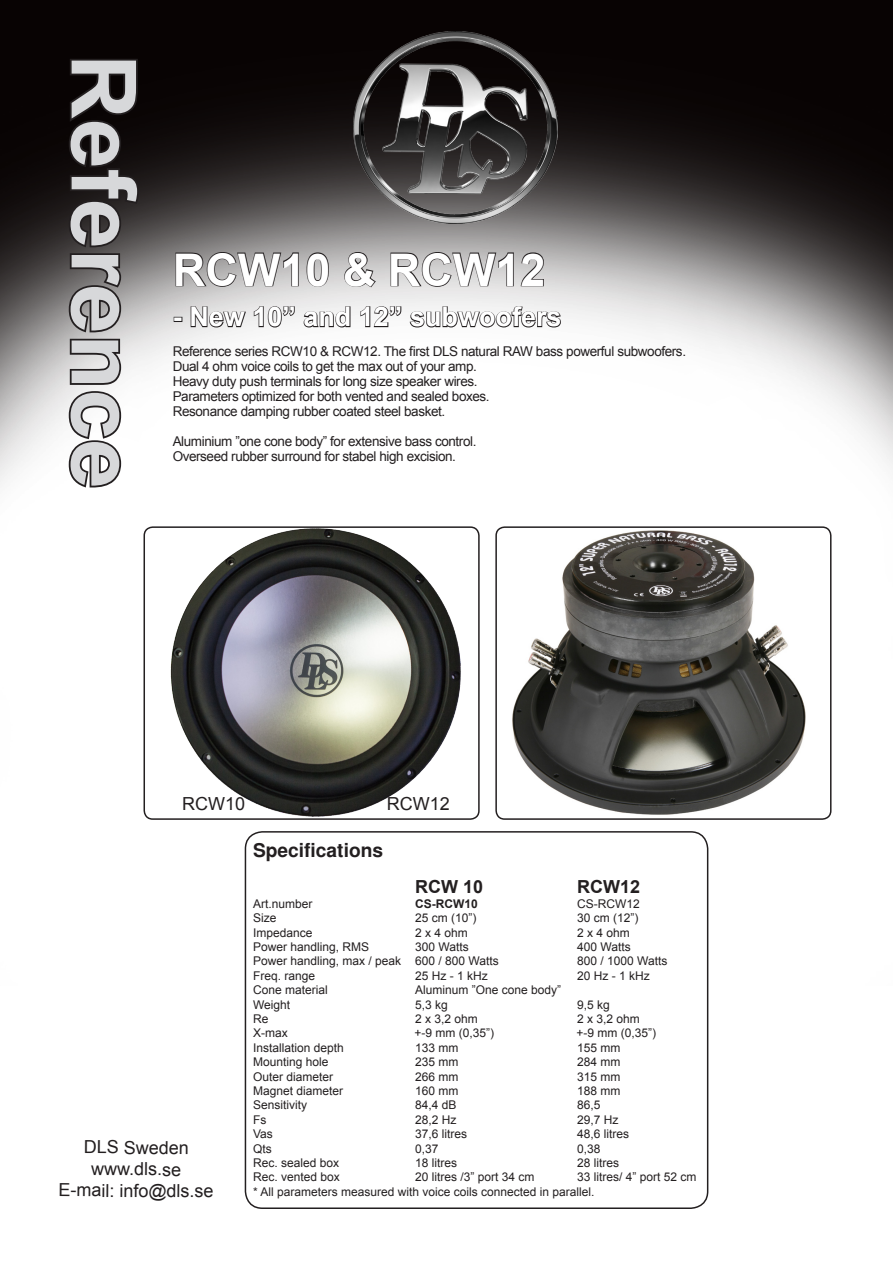
<style>
.page{position:relative;width:893px;height:1263px;background:#fff}
.page>*{position:absolute;margin:0;border:0;box-sizing:border-box;transform-origin:0 0}
.t1{font:700 90px "Arial";color:#d7d8da}
.t2{font:700 45px "Arial";color:#fff}
.t3{font:700 27px "Arial";color:#fff}
.Rubrik{font:700 19.2px "Helvetica";color:#231f20}
.t4{font:18px "Arial";letter-spacing:-.01em;color:#231f20}
.t5{font:700 18px "Arial";color:#231f20}
.t6{font:13.5px "Arial";letter-spacing:-.03em;color:#231f20}
.Brödtext{font:12px "Arial";color:#231f20}
.t7{font:700 12px "Arial";color:#231f20}
</style>
<div class="page">
<img style="left:0;top:0;width:893px;height:985px">
<div style="left:245px;top:831px;width:463px;height:378px;border:2px solid #231f20;border-radius:17px"></div>
<svg style="left:67px;top:57px;width:74px;height:433px"></svg>
<svg style="left:175px;top:251px;width:125px;height:37px;background:#949192"></svg>
<svg style="left:306px;top:252px;width:24px;height:36px"></svg>
<svg style="left:343px;top:251px;width:34px;height:37px"></svg>
<svg style="left:390px;top:251px;width:155px;height:37px;background:#aba9aa"></svg>
<div style="left:174px;top:317px;width:8px;height:5px;border:2px solid #231f20"></div>
<svg style="left:190px;top:306px;width:57px;height:22px"></svg>
<svg style="left:253px;top:305px;width:43px;height:23px"></svg>
<svg style="left:303px;top:306px;width:48px;height:22px"></svg>
<svg style="left:360px;top:305px;width:42px;height:23px"></svg>
<svg style="left:409px;top:305px;width:153px;height:24px"></svg>
<img style="left:144px;top:527px;width:335px;height:292px">
<div style="left:144px;top:526px;width:336px;height:294px;border:2px solid #231f20;border-radius:9px"></div>
<img style="left:496px;top:527px;width:335px;height:292px">
<div style="left:495px;top:526px;width:336px;height:294px;border:2px solid #231f20;border-radius:9px"></div>
<img style="left:353px;top:31px;width:204px;height:192px">
<p class="t1" style="left:163px;top:54px;width:437px;rotate:90deg">Reference</p>
<p class="t2" style="left:173px;top:240px;width:374px">RCW10 &amp; RCW12</p>
<p class="t3" style="left:173px;top:299px;width:390px">- New 10” and 12” subwoofers</p>
<p class="t6" style="left:173px;top:342px;width:515px">Reference series RCW10 &amp; RCW12. The first DLS natural RAW bass powerful subwoofers.</p>
<p class="t6" style="left:173px;top:357px;width:306px">Dual 4 ohm voice coils to get the max out of your amp.</p>
<p class="t6" style="left:173px;top:372px;width:306px">Heavy duty push terminals for long size speaker wires.</p>
<p class="t6" style="left:173px;top:387px;width:318px">Parameters optimized for both vented and sealed boxes.</p>
<p class="t6" style="left:173px;top:402px;width:274px">Resonance damping rubber coated steel basket.</p>
<p class="t6" style="left:173px;top:432px;width:305px">Aluminium ”one cone body” for extensive bass control.</p>
<p class="t6" style="left:173px;top:447px;width:285px">Overseed rubber surround for stabel high excision.</p>
<p class="t4" style="left:182px;top:792px;width:64px">RCW10</p>
<p class="t4" style="left:387px;top:792px;width:64px">RCW12</p>
<p class="Rubrik" style="left:253px;top:839px;width:131px">Specifications</p>
<p class="t5" style="left:415px;top:875px;width:70px">RCW 10</p>
<p class="t5" style="left:577px;top:875px;width:64px">RCW12</p>
<p class="t4" style="left:84px;top:1135px;width:107px">DLS Sweden</p>
<p class="t4" style="left:91px;top:1157px;width:92px">www.dls.se</p>
<p class="t4" style="left:58px;top:1179px;width:157px">E-mail: info@dls.se</p>
<p class="Brödtext" style="left:253px;top:896px;width:61px">Art.number</p>
<p class="t7" style="left:415px;top:895px;width:64px">CS-RCW10</p>
<p class="Brödtext" style="left:577px;top:896px;width:64px">CS-RCW12</p>
<p class="Brödtext" style="left:253px;top:910px;width:25px">Size</p>
<p class="Brödtext" style="left:415px;top:910px;width:63px">25 cm (10”)</p>
<p class="Brödtext" style="left:577px;top:910px;width:63px">30 cm (12”)</p>
<p class="Brödtext" style="left:253px;top:924px;width:61px">Impedance</p>
<p class="Brödtext" style="left:415px;top:924px;width:54px">2 x 4 ohm</p>
<p class="Brödtext" style="left:577px;top:924px;width:54px">2 x 4 ohm</p>
<p class="Brödtext" style="left:253px;top:939px;width:118px">Power handling, RMS</p>
<p class="Brödtext" style="left:415px;top:939px;width:55px">300 Watts</p>
<p class="Brödtext" style="left:577px;top:939px;width:55px">400 Watts</p>
<p class="Brödtext" style="left:253px;top:953px;width:247px">Power handling, max / peak 600 / 800 Watts</p>
<p class="Brödtext" style="left:577px;top:953px;width:92px">800 / 1000 Watts</p>
<p class="Brödtext" style="left:253px;top:968px;width:64px">Freq. range</p>
<p class="Brödtext" style="left:415px;top:968px;width:74px">25 Hz - 1 kHz</p>
<p class="Brödtext" style="left:577px;top:968px;width:74px">20 Hz - 1 kHz</p>
<p class="Brödtext" style="left:253px;top:982px;width:76px">Cone material</p>
<p class="Brödtext" style="left:415px;top:982px;width:148px">Aluminum ”One cone body”</p>
<p class="Brödtext" style="left:253px;top:996px;width:39px">Weight</p>
<p class="Brödtext" style="left:415px;top:996px;width:34px">5,3 kg</p>
<p class="Brödtext" style="left:577px;top:996px;width:34px">9,5 kg</p>
<p class="Brödtext" style="left:253px;top:1011px;width:17px">Re</p>
<p class="Brödtext" style="left:415px;top:1011px;width:64px">2 x 3,2 ohm</p>
<p class="Brödtext" style="left:577px;top:1011px;width:64px">2 x 3,2 ohm</p>
<p class="Brödtext" style="left:253px;top:1025px;width:36px">X-max</p>
<p class="Brödtext" style="left:414px;top:1025px;width:81px">+-9 mm (0,35”)</p>
<p class="Brödtext" style="left:576px;top:1025px;width:81px">+-9 mm (0,35”)</p>
<p class="Brödtext" style="left:253px;top:1040px;width:92px">Installation depth</p>
<p class="Brödtext" style="left:415px;top:1040px;width:45px">133 mm</p>
<p class="Brödtext" style="left:577px;top:1040px;width:45px">155 mm</p>
<p class="Brödtext" style="left:253px;top:1054px;width:77px">Mounting hole</p>
<p class="Brödtext" style="left:415px;top:1054px;width:45px">235 mm</p>
<p class="Brödtext" style="left:577px;top:1054px;width:45px">284 mm</p>
<p class="Brödtext" style="left:253px;top:1068px;width:82px">Outer diameter</p>
<p class="Brödtext" style="left:415px;top:1068px;width:45px">266 mm</p>
<p class="Brödtext" style="left:577px;top:1068px;width:45px">315 mm</p>
<p class="Brödtext" style="left:253px;top:1083px;width:92px">Magnet diameter</p>
<p class="Brödtext" style="left:415px;top:1083px;width:45px">160 mm</p>
<p class="Brödtext" style="left:577px;top:1083px;width:45px">188 mm</p>
<p class="Brödtext" style="left:253px;top:1097px;width:56px">Sensitivity</p>
<p class="Brödtext" style="left:415px;top:1097px;width:43px">84,4 dB</p>
<p class="Brödtext" style="left:577px;top:1097px;width:25px">86,5</p>
<p class="Brödtext" style="left:253px;top:1112px;width:15px">Fs</p>
<p class="Brödtext" style="left:415px;top:1112px;width:43px">28,2 Hz</p>
<p class="Brödtext" style="left:577px;top:1112px;width:43px">29,7 Hz</p>
<p class="Brödtext" style="left:253px;top:1126px;width:21px">Vas</p>
<p class="Brödtext" style="left:415px;top:1126px;width:54px">37,6 litres</p>
<p class="Brödtext" style="left:577px;top:1126px;width:54px">48,6 litres</p>
<p class="Brödtext" style="left:253px;top:1140px;width:20px">Qts</p>
<p class="Brödtext" style="left:415px;top:1140px;width:25px">0,37</p>
<p class="Brödtext" style="left:577px;top:1140px;width:25px">0,38</p>
<p class="Brödtext" style="left:253px;top:1155px;width:88px">Rec. sealed box</p>
<p class="Brödtext" style="left:415px;top:1155px;width:44px">18 litres</p>
<p class="Brödtext" style="left:577px;top:1155px;width:44px">28 litres</p>
<p class="Brödtext" style="left:253px;top:1169px;width:88px">Rec. vented box</p>
<p class="Brödtext" style="left:415px;top:1169px;width:121px">20 litres /3” port 34 cm</p>
<p class="Brödtext" style="left:577px;top:1169px;width:121px">33 litres/ 4” port 52 cm</p>
<p class="Brödtext" style="left:253px;top:1184px;width:343px">* All parameters measured with voice coils connected in parallel.</p>
</div>
